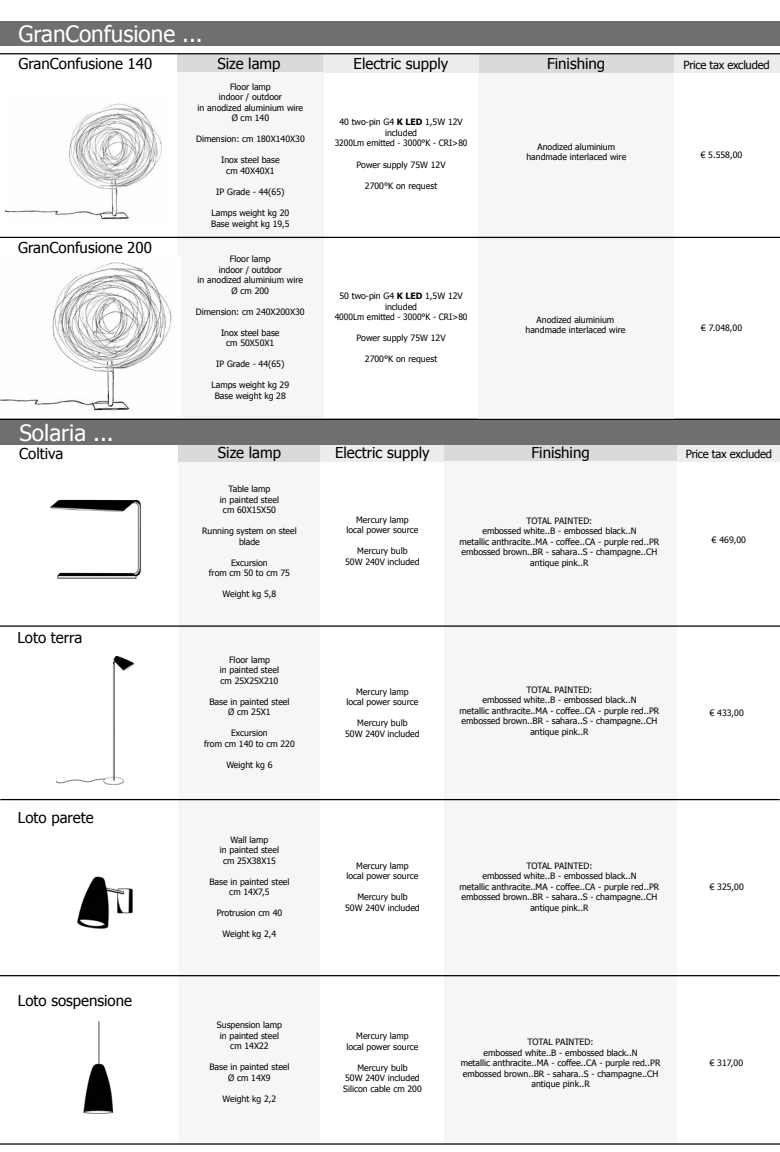
<style>
.page{position:relative;width:780px;height:1152px;background:#fff}
.page>*{position:absolute;margin:0;border:0;box-sizing:border-box;transform-origin:0 0}
.t1{font:22.5px "Tahoma";color:#fff}
.t2{font:15px "Tahoma";color:#000}
.t3{font:11.25px "Tahoma";letter-spacing:-.02em;color:#000}
.t4{font:8.75px/10.5px "Tahoma";color:#000;text-align:center}
.s1{font-weight:700}
</style>
<div class="page">
<div style="left:478px;top:73px;width:195px;height:164px;background:#f6f6f6"></div>
<div style="left:0;top:21px;width:780px;height:25px;background:#706f6f"></div>
<div style="left:317px;top:54px;width:161px;height:19px;background:#ededed"></div>
<div style="left:673px;top:54px;width:107px;height:19px;background:#ededed"></div>
<div style="left:478px;top:54px;width:195px;height:19px;background:#dadada"></div>
<div style="left:177px;top:54px;width:146px;height:19px;background:#dadada"></div>
<div style="left:177px;top:73px;width:146px;height:345px;background:#f6f6f6"></div>
<hr style="left:0;top:419px;width:780px;height:1px;background:#000">
<hr style="left:0;top:53px;width:780px;height:1px;background:#000">
<img style="left:5px;top:103px;width:157px;height:117px">
<img style="left:0;top:262px;width:172px;height:149px">
<div style="left:478px;top:237px;width:195px;height:182px;background:#f6f6f6"></div>
<hr style="left:0;top:237px;width:780px;height:1px;background:#000">
<div style="left:178px;top:975px;width:142px;height:169px;background:#f6f6f6"></div>
<div style="left:178px;top:808px;width:142px;height:182px;background:#f6f6f6"></div>
<div style="left:178px;top:626px;width:142px;height:182px;background:#f6f6f6"></div>
<div style="left:1px;top:420px;width:779px;height:25px;background:#706f6f"></div>
<div style="left:320px;top:445px;width:124px;height:17px;background:#ededed"></div>
<div style="left:676px;top:445px;width:104px;height:17px;background:#ededed"></div>
<div style="left:444px;top:445px;width:232px;height:17px;background:#dadada"></div>
<div style="left:178px;top:445px;width:142px;height:19px;background:#dadada"></div>
<div style="left:178px;top:462px;width:142px;height:163px;background:#f6f6f6"></div>
<div style="left:444px;top:462px;width:232px;height:164px;background:#f6f6f6"></div>
<div style="left:444px;top:625px;width:232px;height:175px;background:#f6f6f6"></div>
<div style="left:444px;top:800px;width:232px;height:175px;background:#f6f6f6"></div>
<div style="left:444px;top:976px;width:232px;height:168px;background:#f6f6f6"></div>
<hr style="left:0;top:625px;width:780px;height:2px;background:#000">
<hr style="left:0;top:975px;width:779px;height:1px;background:#000">
<hr style="left:0;top:799px;width:779px;height:1px;background:#000">
<img style="left:50px;top:499px;width:91px;height:80px">
<img style="left:56px;top:656px;width:79px;height:128px">
<img style="left:77px;top:876px;width:56px;height:53px">
<img style="left:83px;top:1021px;width:31px;height:92px">
<hr style="left:0;top:1143px;width:780px;height:1px;background:#000">
<h1 class="t1" style="left:18px;top:18px;width:186px">GranConfusione ...</h1>
<h2 class="t2" style="left:18px;top:54px;width:135px">GranConfusione 140</h2>
<h2 class="t2" style="left:217px;top:53px;width:65px">Size lamp</h2>
<h2 class="t2" style="left:353px;top:53px;width:96px">Electric supply</h2>
<h2 class="t2" style="left:547px;top:53px;width:60px">Finishing</h2>
<h2 class="t2" style="left:18px;top:237px;width:135px">GranConfusione 200</h2>
<p class="t4" style="left:197px;top:81px;width:107px">Floor lamp<br>indoor / outdoor<br>in anodized aluminium wire<br>Ø cm 140</p>
<p class="t4" style="left:196px;top:134px;width:110px">Dimension: cm 180X140X30</p>
<p class="t4" style="left:221px;top:155px;width:60px">Inox steel base cm 40X40X1</p>
<p class="t4" style="left:216px;top:186px;width:70px">IP Grade - 44(65)</p>
<p class="t4" style="left:211px;top:207px;width:80px;text-align:left">Lamps weight kg 20<br>Base weight kg 19,5</p>
<p class="t4" style="left:218px;top:94px;width:67px">Suspension lamp<br>Ø cm 65</p>
<p class="t4" style="left:220px;top:136px;width:62px">aluminium base</p>
<p class="t4" style="left:209px;top:167px;width:85px">4 steel cables cm 200</p>
<p class="t4" style="left:197px;top:253px;width:107px">Floor lamp<br>indoor / outdoor<br>in anodized aluminium wire<br>Ø cm 200</p>
<p class="t4" style="left:196px;top:306px;width:110px">Dimension: cm 240X200X30</p>
<p class="t4" style="left:221px;top:327px;width:60px">Inox steel base cm 50X50X1</p>
<p class="t4" style="left:216px;top:358px;width:70px">IP Grade - 44(65)</p>
<p class="t4" style="left:211px;top:379px;width:79px">Lamps weight kg 29<br>Base weight kg 28</p>
<p class="t4" style="left:334px;top:117px;width:134px">40 two-pin G4 <span class="s1">K LED</span> 1,5W 12V included<br>3200Lm emitted - 3000°K - CRI&gt;80</p>
<p class="t4" style="left:356px;top:159px;width:90px">Power supply 75W 12V</p>
<p class="t4" style="left:365px;top:180px;width:74px">2700°K on request</p>
<p class="t4" style="left:334px;top:290px;width:134px">50 two-pin G4 <span class="s1">K LED</span> 1,5W 12V included<br>4000Lm emitted - 3000°K - CRI&gt;80</p>
<p class="t4" style="left:356px;top:332px;width:90px">Power supply 75W 12V</p>
<p class="t4" style="left:365px;top:353px;width:74px">2700°K on request</p>
<p class="t4" style="left:526px;top:141px;width:101px">Anodized aluminium handmade interlaced wire</p>
<p class="t4" style="left:525px;top:314px;width:101px">Anodized aluminium handmade interlaced wire</p>
<p class="t3" style="left:683px;top:58px;width:88px">Price tax excluded</p>
<p class="t4" style="left:700px;top:149px;width:43px">€ 5.558,00</p>
<p class="t4" style="left:701px;top:322px;width:42px">€ 7.048,00</p>
<h1 class="t1" style="left:19px;top:418px;width:96px">Solaria ...</h1>
<h2 class="t2" style="left:19px;top:443px;width:46px">Coltiva</h2>
<h2 class="t2" style="left:218px;top:443px;width:65px">Size lamp</h2>
<h2 class="t2" style="left:335px;top:443px;width:96px">Electric supply</h2>
<h2 class="t2" style="left:531px;top:443px;width:60px">Finishing</h2>
<p class="t3" style="left:685px;top:447px;width:88px">Price tax excluded</p>
<h2 class="t2" style="left:17px;top:627px;width:66px">Loto terra</h2>
<h2 class="t2" style="left:18px;top:808px;width:77px">Loto parete</h2>
<h2 class="t2" style="left:18px;top:990px;width:116px">Loto sospensione</h2>
<p class="t4" style="left:220px;top:483px;width:61px">Table lamp<br>in painted steel cm 60X15X50</p>
<p class="t4" style="left:202px;top:525px;width:96px">Running system on steel blade</p>
<p class="t4" style="left:209px;top:557px;width:83px">Excursion<br>from cm 50 to cm 75</p>
<p class="t4" style="left:222px;top:588px;width:55px">Weight kg 5,8</p>
<p class="t4" style="left:220px;top:654px;width:61px">Floor lamp<br>in painted steel cm 25X25X210</p>
<p class="t4" style="left:209px;top:696px;width:82px">Base in painted steel<br>Ø cm 25X1</p>
<p class="t4" style="left:204px;top:727px;width:92px">Excursion<br>from cm 140 to cm 220</p>
<p class="t4" style="left:226px;top:759px;width:48px">Weight kg 6</p>
<p class="t4" style="left:220px;top:834px;width:61px">Wall lamp<br>in painted steel cm 25X38X15</p>
<p class="t4" style="left:209px;top:876px;width:82px">Base in painted steel cm 14X7,5</p>
<p class="t4" style="left:217px;top:907px;width:67px">Protrusion cm 40</p>
<p class="t4" style="left:222px;top:928px;width:55px">Weight kg 2,4</p>
<p class="t4" style="left:217px;top:1019px;width:67px">Suspension lamp in painted steel cm 14X22</p>
<p class="t4" style="left:209px;top:1061px;width:82px">Base in painted steel<br>Ø cm 14X9</p>
<p class="t4" style="left:223px;top:1092px;width:55px">Weight kg 2,2</p>
<p class="t4" style="left:346px;top:514px;width:73px">Mercury lamp local power source</p>
<p class="t4" style="left:345px;top:545px;width:76px">Mercury bulb<br>50W 240V included</p>
<p class="t4" style="left:459px;top:515px;width:201px">TOTAL PAINTED:<br>embossed white..B - embossed black..N<br>metallic anthracite..MA - coffee..CA - purple red..PR embossed brown..BR - sahara..S - champagne..CH antique pink..R</p>
<p class="t4" style="left:346px;top:686px;width:73px">Mercury lamp local power source</p>
<p class="t4" style="left:345px;top:717px;width:76px">Mercury bulb<br>50W 240V included</p>
<p class="t4" style="left:459px;top:684px;width:201px">TOTAL PAINTED:<br>embossed white..B - embossed black..N<br>metallic anthracite..MA - coffee..CA - purple red..PR embossed brown..BR - sahara..S - champagne..CH antique pink..R</p>
<p class="t4" style="left:346px;top:859px;width:73px">Mercury lamp local power source</p>
<p class="t4" style="left:345px;top:891px;width:76px">Mercury bulb<br>50W 240V included</p>
<p class="t4" style="left:459px;top:859px;width:201px">TOTAL PAINTED:<br>embossed white..B - embossed black..N<br>metallic anthracite..MA - coffee..CA - purple red..PR embossed brown..BR - sahara..S - champagne..CH antique pink..R</p>
<p class="t4" style="left:346px;top:1030px;width:73px">Mercury lamp local power source</p>
<p class="t4" style="left:343px;top:1061px;width:80px">Mercury bulb<br>50W 240V included<br>Silicon cable cm 200</p>
<p class="t4" style="left:460px;top:1036px;width:201px">TOTAL PAINTED:<br>embossed white..B - embossed black..N<br>metallic anthracite..MA - coffee..CA - purple red..PR embossed brown..BR - sahara..S - champagne..CH antique pink..R</p>
<p class="t4" style="left:712px;top:534px;width:36px">€ 469,00</p>
<p class="t4" style="left:709px;top:707px;width:36px">€ 433,00</p>
<p class="t4" style="left:709px;top:880px;width:36px">€ 325,00</p>
<p class="t4" style="left:709px;top:1057px;width:35px">€ 317,00</p>
</div>
